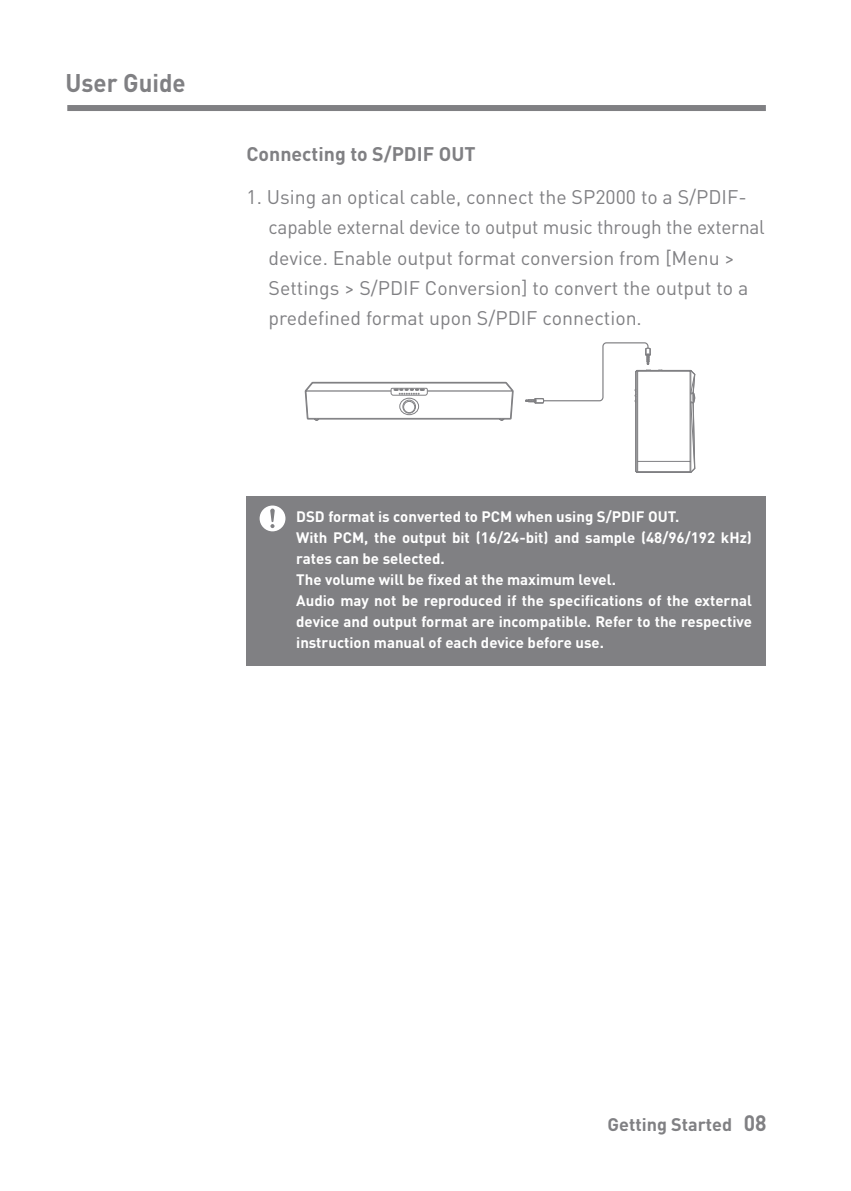
<style>
.page{position:relative;width:851px;height:1191px;background:#fff}
.page>*{position:absolute;margin:0;border:0;box-sizing:border-box;transform-origin:0 0}
.t1{font:700 25.2px "DINOT";color:#808083;scale:.95 1}
.t2{font:19.5px/30px "DINOT";color:#808083}
.t3{font:700 19.5px "DINOT";color:#808083}
.t4{font:700 18px "DINOT";color:#808083}
.t5{font:700 15px/21px "DINOT";color:#fff}
.s1{font-size:22.2px}
</style>
<div class="page">
<div style="left:67px;top:105px;width:698px;height:6px;background:#808083"></div>
<div style="left:246px;top:496px;width:519px;height:169px;background:#808083"></div>
<svg style="left:259px;top:505px;width:26px;height:26px"></svg>
<svg style="left:525px;top:342px;width:171px;height:131px"></svg>
<svg style="left:304px;top:381px;width:210px;height:40px"></svg>
<h1 class="t1" style="left:65px;top:66px;width:128px">User Guide</h1>
<h2 class="t3" style="left:246px;top:142px;width:230px">Connecting to S/PDIF OUT</h2>
<p class="t2" style="left:268px;top:182px;width:497px;text-indent:-22px">1. Using an optical cable, connect the SP2000 to a S/PDIF&shy;capable external device to output music through the external device. Enable output format conversion from [Menu &gt; Settings &gt; S/PDIF Conversion] to convert the output to a predefined format upon S/PDIF connection.</p>
<p class="t5" style="left:296px;top:505px;width:457px">DSD format is converted to PCM when using S/PDIF OUT.<br>With PCM, the output bit (16/24-bit) and sample (48/96/192 kHz) rates can be selected.<br>The volume will be fixed at the maximum level.<br>Audio may not be reproduced if the specifications of the external device and output format are incompatible. Refer to the respective instruction manual of each device before use.</p>
<p class="t4" style="left:607px;top:1112px;width:160px">Getting Started <span class="s1">08</span></p>
</div>
